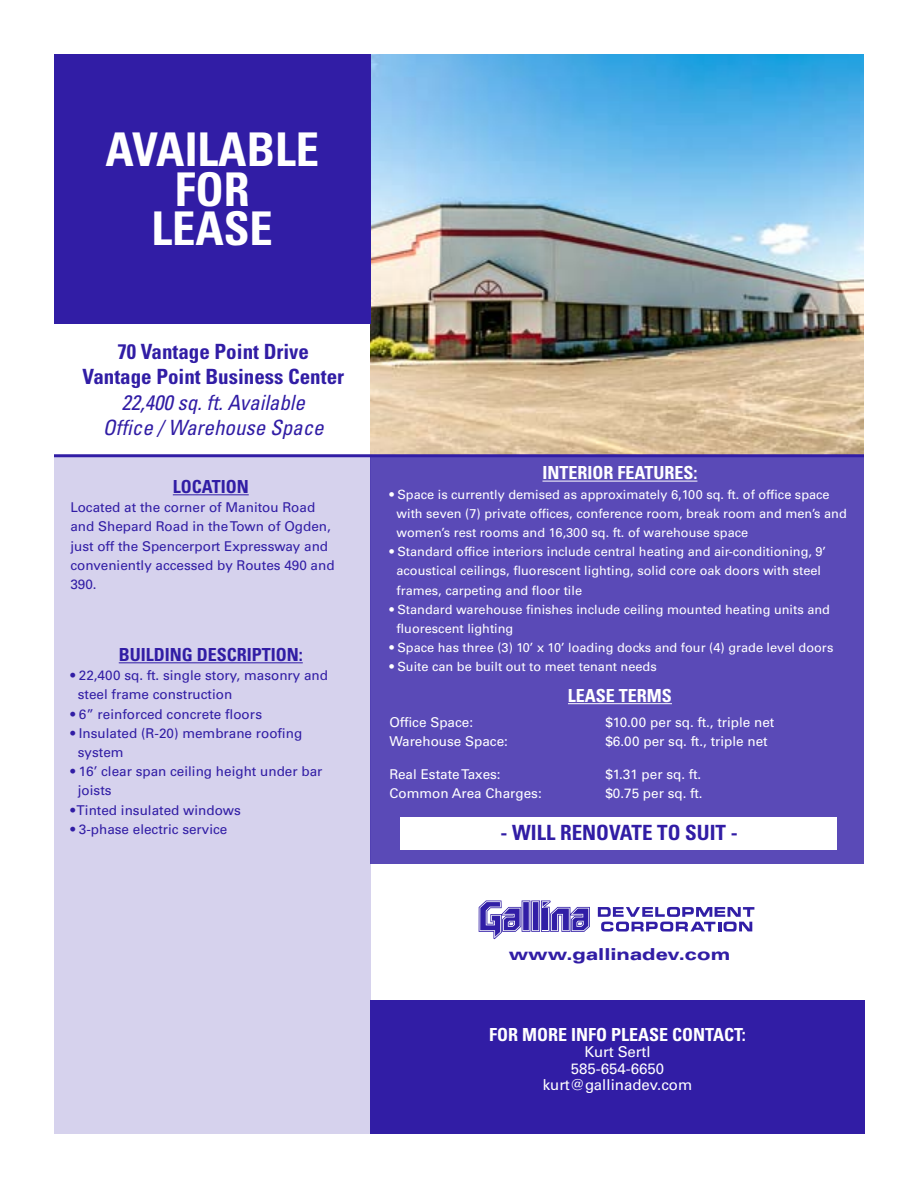
<style>
.page{position:relative;width:918px;height:1188px;background:#fff}
.page>*{position:absolute;margin:0;border:0;box-sizing:border-box;transform-origin:0 0}
.t1{font:700 condensed 46.5px/39.6px "Univers LT Std";color:#fff;text-align:center}
.t2{font:700 condensed 21px/25.2px "Univers LT Std";color:#311da5;text-align:center}
.t3{font:italic condensed 21px/25.2px "Univers LT Std";color:#311da5;text-align:center}
.t4{font:700 condensed 18px "Univers LT Std";color:#fff}
.t5{font:700 condensed 18px "Univers LT Std";color:#311da5}
.t6{font:900 expanded 16.5px "Univers LT Std";color:#311da5}
.t7{font:15px/16.5px "Univers LT Std";color:#fff;text-align:center}
.t8{font:13.5px/19.2px "Univers LT Std";color:#311da5}
.t9{font:13.5px "Univers LT Std";color:#fff}
.t10{font:12.75px/19.2px "Univers LT Std";color:#fff}
</style>
<div class="page">
<div style="left:54px;top:456px;width:316px;height:678px;background:#d6d2ed"></div>
<div style="left:370px;top:456px;width:494px;height:408px;background:#5a4ab7"></div>
<img style="left:370px;top:55px;width:494px;height:399px">
<hr style="left:173px;top:494px;width:76px;height:1px;background:#311da5">
<hr style="left:119px;top:662px;width:184px;height:1px;background:#311da5">
<hr style="left:542px;top:481px;width:155px;height:1px;background:#fff">
<hr style="left:568px;top:703px;width:104px;height:1px;background:#fff">
<div style="left:54px;top:54px;width:316px;height:270px;background:#311da5"></div>
<div style="left:370px;top:1000px;width:495px;height:134px;background:#311da5"></div>
<hr style="left:54px;top:454px;width:810px;height:3px;background:#311da5">
<svg style="left:479px;top:901px;width:111px;height:38px"></svg>
<svg style="left:598px;top:907px;width:156px;height:25px"></svg>
<div style="left:401px;top:818px;width:436px;height:32px;background:#fff"></div>
<h1 class="t1" style="left:105px;top:130px;width:215px">AVAILABLE<br>FOR<br>LEASE</h1>
<h2 class="t2" style="left:82px;top:339px;width:263px">70 Vantage Point Drive<br>Vantage Point Business Center</h2>
<h2 class="t3" style="left:103px;top:389px;width:223px">22,400 sq. ft. Available<br>Office / Warehouse Space</h2>
<h3 class="t5" style="left:173px;top:476px;width:77px">LOCATION</h3>
<p class="t8" style="left:70px;top:498px;width:266px">Located at the corner of Manitou Road and Shepard Road in the Town of Ogden, just off the Spencerport Expressway and conveniently accessed by Routes 490 and<br>390.</p>
<h3 class="t5" style="left:119px;top:644px;width:186px">BUILDING DESCRIPTION:</h3>
<p class="t8" style="left:78px;top:666px;width:252px;text-indent:-8px">• 22,400 sq. ft. single story, masonry and steel frame construction</p>
<p class="t8" style="left:70px;top:704px;width:193px">• 6” reinforced concrete floors</p>
<p class="t8" style="left:78px;top:724px;width:226px;text-indent:-8px">• Insulated (R-20) membrane roofing system</p>
<p class="t8" style="left:78px;top:762px;width:246px;text-indent:-8px">• 16’ clear span ceiling height under bar joists</p>
<p class="t8" style="left:70px;top:800px;width:172px">• Tinted insulated windows</p>
<p class="t8" style="left:70px;top:820px;width:159px">• 3-phase electric service</p>
<h3 class="t4" style="left:542px;top:462px;width:156px">INTERIOR FEATURES:</h3>
<p class="t10" style="left:397px;top:484px;width:452px;text-indent:-7px">• Space is currently demised as approximately 6,100 sq. ft. of office space with seven (7) private offices, conference room, break room and men’s and women’s rest rooms and 16,300 sq. ft. of warehouse space</p>
<p class="t10" style="left:397px;top:542px;width:431px;text-indent:-7px">• Standard office interiors include central heating and air-conditioning, 9’ acoustical ceilings, fluorescent lighting, solid core oak doors with steel frames, carpeting and floor tile</p>
<p class="t10" style="left:397px;top:600px;width:435px;text-indent:-7px">• Standard warehouse finishes include ceiling mounted heating units and fluorescent lighting</p>
<p class="t10" style="left:389px;top:638px;width:446px">• Space has three (3) 10’ x 10’ loading docks and four (4) grade level doors</p>
<p class="t10" style="left:389px;top:657px;width:269px">• Suite can be built out to meet tenant needs</p>
<h3 class="t4" style="left:568px;top:684px;width:106px">LEASE TERMS</h3>
<p class="t9" style="left:389px;top:714px;width:85px">Office Space:</p>
<p class="t9" style="left:605px;top:714px;width:171px">$10.00 per sq. ft., triple net</p>
<p class="t9" style="left:389px;top:734px;width:120px">Warehouse Space:</p>
<p class="t9" style="left:605px;top:734px;width:164px">$6.00 per sq. ft., triple net</p>
<p class="t9" style="left:389px;top:766px;width:113px">Real Estate Taxes:</p>
<p class="t9" style="left:605px;top:766px;width:97px">$1.31 per sq. ft.</p>
<p class="t9" style="left:389px;top:785px;width:154px">Common Area Charges:</p>
<p class="t9" style="left:605px;top:785px;width:99px">$0.75 per sq. ft.</p>
<h2 class="t2" style="left:501px;top:820px;width:239px">- WILL RENOVATE TO SUIT -</h2>
<p class="t6" style="left:509px;top:945px;width:223px">www.gallinadev.com</p>
<h3 class="t4" style="left:489px;top:1023px;width:258px">FOR MORE INFO PLEASE CONTACT:</h3>
<p class="t7" style="left:543px;top:1044px;width:151px">Kurt Sertl<br>585-654-6650 kurt@gallinadev.com</p>
</div>
